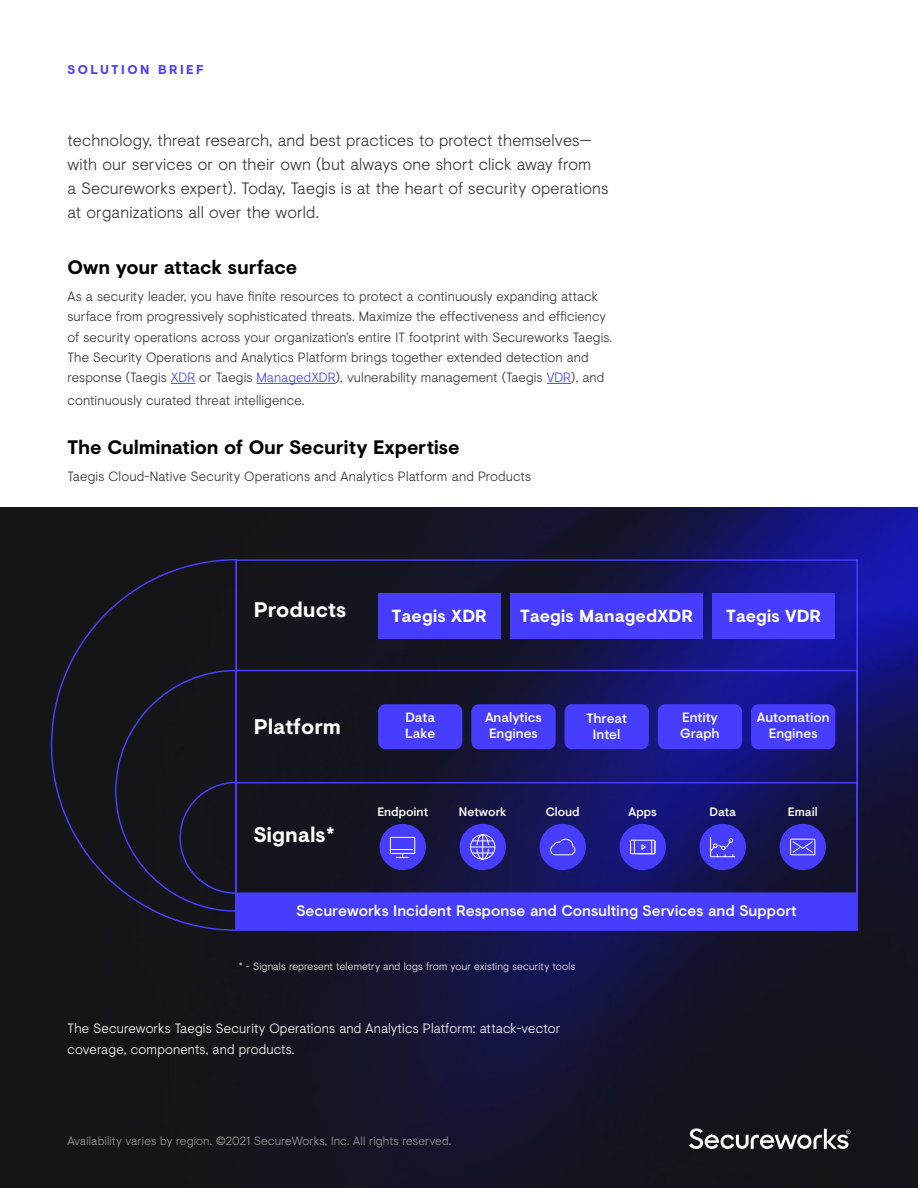
<style>
.page{position:relative;width:918px;height:1188px;background:#fff}
.page>*{position:absolute;margin:0;border:0;box-sizing:border-box;transform-origin:0 0}
.t1{font:700 21.15px "Visuelt";color:#fff}
.Body_Header{font:700 19.5px "Visuelt";letter-spacing:-.005em;color:#000}
.t2{font:700 17.55px "Visuelt";color:#fff}
.Intro_Text{font:300 16.5px/24px "Visuelt";letter-spacing:.01em;color:#333}
.t3{font:500 15.3px "Visuelt";color:#fff}
.Body_Text{font:300 13.5px/20.2px "Visuelt";letter-spacing:.005em;color:#333}
.Body_Text-2{font:300 13.5px/20.2px "Visuelt";letter-spacing:.01em;color:#fff}
.t4{font:500 13.5px/16.2px "Visuelt";color:#fff}
.t5{font:700 12.75px "Visuelt";letter-spacing:.195em;color:#473eff}
.t6{font:500 12.15px "Visuelt";color:#fff}
.Legal{font:300 12px "Visuelt";letter-spacing:.01em;color:#999}
.Footnote{font:300 10.5px "Visuelt";letter-spacing:.015em;color:#efefef}
.s1{color:#4948fb}
</style>
<div class="page">
<img style="left:0;top:508px;width:918px;height:680px">
<svg style="left:171px;top:383px;width:24px;height:1px"></svg>
<hr style="left:257px;top:383px;width:79px;height:1px;background:#4948fb">
<svg style="left:547px;top:383px;width:24px;height:1px"></svg>
<div style="left:50px;top:558px;width:188px;height:374px;background:#151517"></div>
<div style="left:114px;top:669px;width:124px;height:244px;background:#16151a"></div>
<div style="left:235px;top:782px;width:623px;height:112px;border:1px solid #473eff"></div>
<div style="left:378px;top:593px;width:122px;height:45px;background:#463dff"></div>
<div style="left:236px;top:893px;width:621px;height:37px;background:#463dff"></div>
<div style="left:712px;top:593px;width:123px;height:45px;background:#463dff"></div>
<div style="left:510px;top:593px;width:193px;height:45px;background:#463dff"></div>
<div style="left:378px;top:704px;width:84px;height:45px;background:#463dff;border-radius:7px"></div>
<div style="left:471px;top:704px;width:85px;height:45px;background:#463dff;border-radius:7px"></div>
<div style="left:565px;top:704px;width:84px;height:45px;background:#463dff;border-radius:7px"></div>
<div style="left:658px;top:704px;width:84px;height:45px;background:#463dff;border-radius:7px"></div>
<div style="left:751px;top:704px;width:84px;height:45px;background:#463dff;border-radius:7px"></div>
<svg style="left:380px;top:824px;width:46px;height:46px;background:#453fd2"></svg>
<svg style="left:460px;top:824px;width:46px;height:46px;background:#4d46d8"></svg>
<svg style="left:540px;top:824px;width:46px;height:46px;background:#413ade"></svg>
<svg style="left:700px;top:824px;width:46px;height:46px;background:#433ddb"></svg>
<svg style="left:620px;top:824px;width:46px;height:46px;background:#463fe1"></svg>
<svg style="left:780px;top:824px;width:46px;height:46px;background:#453fd5"></svg>
<svg style="left:689px;top:1128px;width:161px;height:21px"></svg>
<p class="t5" style="left:68px;top:60px;width:138px">SOLUTION BRIEF</p>
<p class="Intro_Text" style="left:68px;top:127px;width:543px">technology, threat research, and best practices to protect themselves— with our services or on their own (but always one short click away from<br>a Secureworks expert). Today, Taegis is at the heart of security operations at organizations all over the world.</p>
<p class="Body_Header" style="left:68px;top:253px;width:231px">Own your attack surface</p>
<p class="Body_Text" style="left:68px;top:285px;width:546px">As a security leader, you have finite resources to protect a continuously expanding attack surface from progressively sophisticated threats. Maximize the effectiveness and efficiency of security operations across your organization’s entire IT footprint with Secureworks Taegis.<br>The Security Operations and Analytics Platform brings together extended detection and response (Taegis <span class="s1">XDR</span> or Taegis <span class="s1">ManagedXDR</span>), vulnerability management (Taegis <span class="s1">VDR</span>), and</p>
<p class="Body_Text" style="left:68px;top:389px;width:239px">continuously curated threat intelligence.</p>
<p class="Body_Header" style="left:68px;top:433px;width:394px">The Culmination of Our Security Expertise</p>
<p class="Body_Text" style="left:68px;top:465px;width:465px">Taegis Cloud-Native Security Operations and Analytics Platform and Products</p>
<p class="t1" style="left:254px;top:594px;width:94px">Products</p>
<p class="t2" style="left:392px;top:603px;width:96px">Taegis XDR</p>
<p class="t2" style="left:520px;top:603px;width:174px">Taegis ManagedXDR</p>
<p class="t2" style="left:726px;top:603px;width:96px">Taegis VDR</p>
<p class="t1" style="left:254px;top:711px;width:89px">Platform</p>
<p class="t1" style="left:254px;top:819px;width:83px">Signals*</p>
<p class="t4" style="left:405px;top:709px;width:32px">Data<br>Lake</p>
<p class="t4" style="left:485px;top:709px;width:58px">Analytics<br>Engines</p>
<p class="t4" style="left:586px;top:709px;width:42px;text-align:center">Threat<br>Intel</p>
<p class="t4" style="left:680px;top:709px;width:41px">Entity<br>Graph</p>
<p class="t4" style="left:757px;top:709px;width:74px;text-align:center">Automation<br>Engines</p>
<p class="t6" style="left:377px;top:803px;width:52px">Endpoint</p>
<p class="t6" style="left:459px;top:803px;width:49px">Network</p>
<p class="t6" style="left:546px;top:803px;width:36px">Cloud</p>
<p class="t6" style="left:629px;top:803px;width:30px">Apps</p>
<p class="t6" style="left:709px;top:803px;width:28px">Data</p>
<p class="t6" style="left:788px;top:803px;width:31px">Email</p>
<p class="t3" style="left:296px;top:899px;width:502px">Secureworks Incident Response and Consulting Services and Support</p>
<p class="Footnote" style="left:239px;top:959px;width:338px">* - Signals represent telemetry and logs from your existing security tools</p>
<p class="Body_Text-2" style="left:68px;top:1018px;width:494px">The Secureworks Taegis Security Operations and Analytics Platform: attack-vector coverage, components, and products.</p>
<p class="Legal" style="left:68px;top:1133px;width:385px">Availability varies by region. ©2021 SecureWorks, Inc. All rights reserved.</p>
</div>
